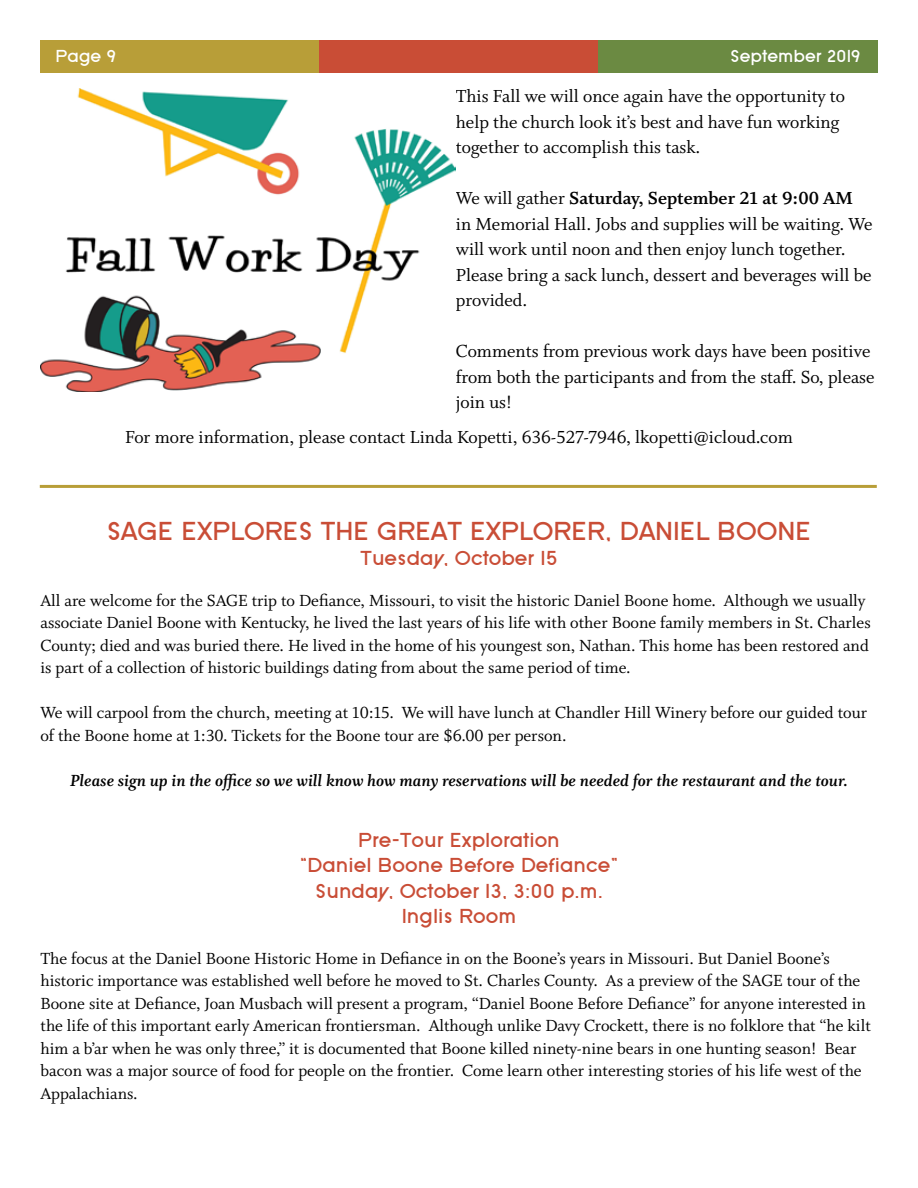
<style>
.page{position:relative;width:918px;height:1188px;background:#fff}
.page>*{position:absolute;margin:0;border:0;box-sizing:border-box;transform-origin:0 0}
.t1{font:700 27px "SF Old Republic";color:#c94d36}
.t2{font:700 21px/25.2px "SF Old Republic";color:#c94d36;text-align:center}
.t3{font:19.5px/25.5px "Whitman";color:#000}
.t4{font:18px/22.5px "Whitman";color:#000}
.t5{font:italic 700 18px "Whitman";color:#000}
.t6{font:700 18px "SF Old Republic";color:#fff}
.s1{font-weight:700}
</style>
<div class="page">
<div style="left:40px;top:40px;width:280px;height:33px;background:#b89e38"></div>
<div style="left:319px;top:40px;width:279px;height:33px;background:#c94d36"></div>
<div style="left:598px;top:40px;width:280px;height:33px;background:#6b8a42"></div>
<hr style="left:40px;top:485px;width:837px;height:3px;background:#b89e38">
<img style="left:40px;top:88px;width:416px;height:303px">
<p class="t6" style="left:55px;top:46px;width:62px">Page 9</p>
<p class="t6" style="left:730px;top:46px;width:132px">September 2019</p>
<p class="t3" style="left:456px;top:84px;width:391px">This Fall we will once again have the opportunity to help the church look it’s best and have fun working together to accomplish this task.</p>
<p class="t3" style="left:456px;top:186px;width:418px">We will gather <span class="s1">Saturday, September 21 at 9:00 AM </span>in Memorial Hall. Jobs and supplies will be waiting. We will work until noon and then enjoy lunch together.<br>Please bring a sack lunch, dessert and beverages will be provided.</p>
<p class="t3" style="left:456px;top:339px;width:420px">Comments from previous work days have been positive from both the participants and from the staff. So, please join us!</p>
<p class="t3" style="left:125px;top:424px;width:669px">For more information, please contact Linda Kopetti, 636-527-7946, lkopetti@icloud.com</p>
<h1 class="t1" style="left:107px;top:516px;width:706px">SAGE EXPLORES THE GREAT EXPLORER, DANIEL BOONE</h1>
<p class="t2" style="left:361px;top:546px;width:198px">Tuesday, October 15</p>
<p class="t4" style="left:40px;top:589px;width:832px">All are welcome for the SAGE trip to Defiance, Missouri, to visit the historic Daniel Boone home. Although we usually associate Daniel Boone with Kentucky, he lived the last years of his life with other Boone family members in St. Charles County; died and was buried there. He lived in the home of his youngest son, Nathan. This home has been restored and is part of a collection of historic buildings dating from about the same period of time.</p>
<p class="t4" style="left:40px;top:702px;width:828px">We will carpool from the church, meeting at 10:15. We will have lunch at Chandler Hill Winery before our guided tour of the Boone home at 1:30. Tickets for the Boone tour are $6.00 per person.</p>
<p class="t5" style="left:70px;top:770px;width:779px">Please sign up in the office so we will know how many reservations will be needed for the restaurant and the tour.</p>
<p class="t2" style="left:300px;top:828px;width:320px">Pre-Tour Exploration<br>“Daniel Boone Before Defiance”<br>Sunday, October 13, 3:00 p.m.<br>Inglis Room</p>
<p class="t4" style="left:40px;top:947px;width:832px">The focus at the Daniel Boone Historic Home in Defiance in on the Boone’s years in Missouri. But Daniel Boone’s historic importance was established well before he moved to St. Charles County. As a preview of the SAGE tour of the Boone site at Defiance, Joan Musbach will present a program, “Daniel Boone Before Defiance” for anyone interested in the life of this important early American frontiersman. Although unlike Davy Crockett, there is no folklore that “he kilt him a b’ar when he was only three,” it is documented that Boone killed ninety-nine bears in one hunting season! Bear bacon was a major source of food for people on the frontier. Come learn other interesting stories of his life west of the Appalachians.</p>
</div>
